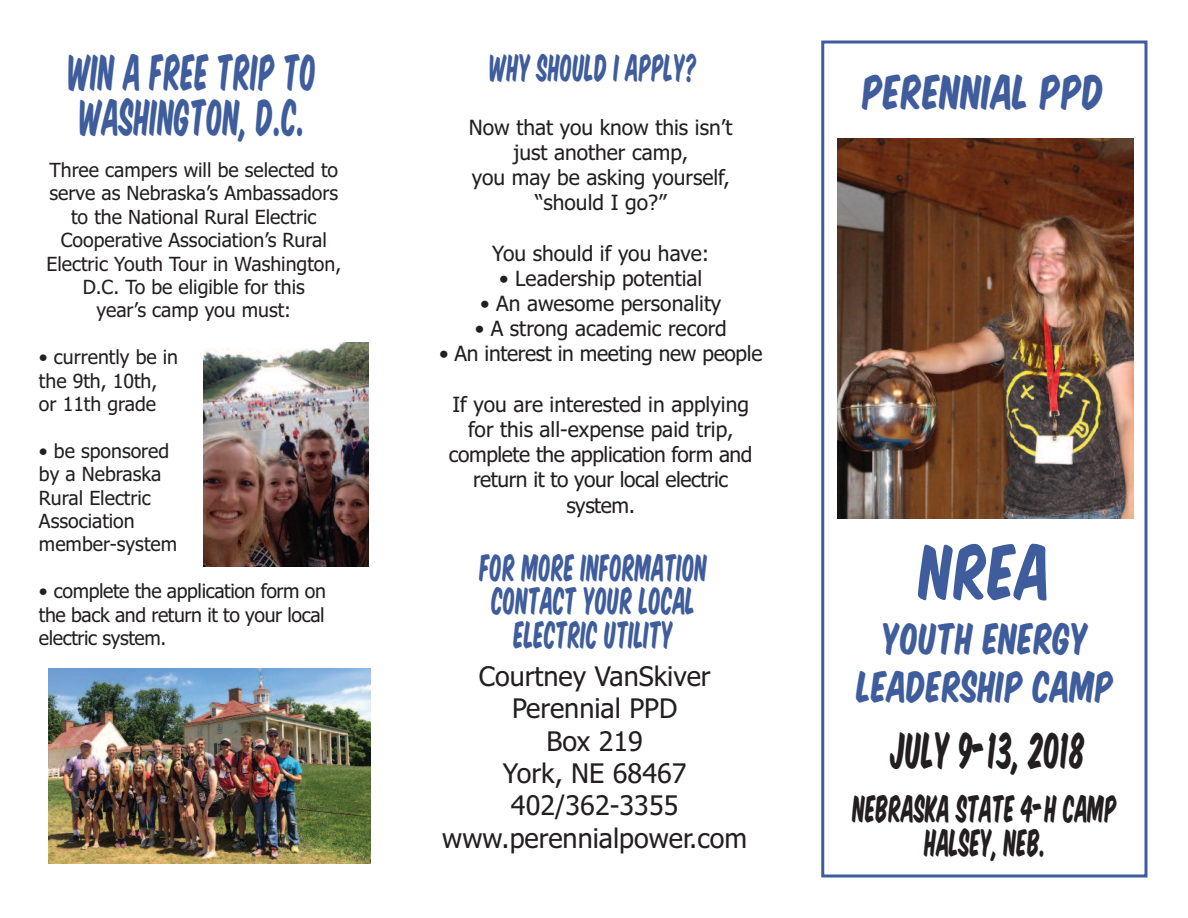
<style>
.page{position:relative;width:1188px;height:918px;background:#fff}
.page>*{position:absolute;margin:0;border:0;box-sizing:border-box;transform-origin:0 0}
.t1{font:72px "Komika Title";color:#3f5d9c}
.t2{font:45px "Komika Title";color:#3f5d9c}
.t3{font:40.5px/48.6px "Komika Title";color:#3f5d9c;text-align:center}
.t4{font:36px/45.3px "Komika Title Tall";color:#3f5d9c;text-align:center}
.t5{font:36px "Komika Title Tall";color:#231f20}
.t6{font:27px/32.4px "Tahoma";color:#231f20;text-align:center}
.t7{font:27px/33.9px "Komika Title Tall";color:#3f5d9c;text-align:center}
.t8{font:27px/33.9px "Komika Title Tall";color:#231f20;text-align:center}
.t9{font:21px/25.2px "Tahoma";color:#231f20;text-align:center}
.t10{font:21px/25.2px "Tahoma";letter-spacing:-.02em;color:#231f20;text-align:center}
.t11{font:19.5px/23.4px "Tahoma";color:#231f20}
</style>
<div class="page">
<div style="left:821px;top:40px;width:326px;height:838px;border:3px solid #3f5d9c"></div>
<img style="left:49px;top:668px;width:321px;height:196px">
<img style="left:203px;top:343px;width:165px;height:224px">
<img style="left:837px;top:139px;width:297px;height:379px">
<h3 class="t4" style="left:68px;top:55px;width:250px">WIN A FREE TRIP TO<br>WASHINGTON, D.C.</h3>
<p class="t11" style="left:46px;top:158px;width:296px;text-align:center">Three campers will be selected to serve as Nebraska’s Ambassadors to the National Rural Electric<br>Cooperative Association’s Rural<br>Electric Youth Tour in Washington,<br>D.C. To be eligible for this<br>year’s camp you must:</p>
<p class="t11" style="left:39px;top:346px;width:141px">• currently be in the 9th, 10th, or 11th grade</p>
<p class="t11" style="left:39px;top:439px;width:140px">• be sponsored by a Nebraska<br>Rural Electric<br>Association member-system</p>
<p class="t11" style="left:39px;top:580px;width:289px;text-align:justify">• complete the application form on the back and return it to your local electric system.</p>
<h3 class="t7" style="left:490px;top:55px;width:210px">WHY SHOULD I APPLY?</h3>
<p class="t9" style="left:469px;top:115px;width:265px">Now that you know this isn’t just another camp,<br>you may be asking yourself, “should I go?”</p>
<p class="t9" style="left:492px;top:241px;width:219px">You should if you have:</p>
<p class="t9" style="left:499px;top:266px;width:205px">• Leadership potential</p>
<p class="t9" style="left:480px;top:291px;width:243px">• An awesome personality</p>
<p class="t9" style="left:475px;top:316px;width:254px">• A strong academic record</p>
<p class="t9" style="left:439px;top:342px;width:325px">• An interest in meeting new people</p>
<p class="t10" style="left:449px;top:392px;width:305px">If you are interested in applying for this all-expense paid trip, complete the application form and return it to your local electric system.</p>
<h3 class="t7" style="left:480px;top:554px;width:229px">FOR MORE INFORMATION<br>CONTACT YOUR LOCAL<br>ELECTRIC UTILITY</h3>
<h3 class="t6" style="left:442px;top:660px;width:306px">Courtney VanSkiver<br>Perennial PPD<br>Box 219<br>York, NE 68467<br>402/362-3355 www.perennialpower.com</h3>
<h2 class="t2" style="left:863px;top:58px;width:244px">PERENNIAL PPD</h2>
<h1 class="t1" style="left:921px;top:518px;width:132px">NREA</h1>
<h3 class="t3" style="left:858px;top:612px;width:259px">YOUTH ENERGY<br>LEADERSHIP CAMP</h3>
<h3 class="t5" style="left:891px;top:735px;width:196px">JULY 9-13, 2018</h3>
<h3 class="t8" style="left:853px;top:796px;width:266px">NEBRASKA STATE 4-H CAMP<br>HALSEY, NEB.</h3>
</div>
